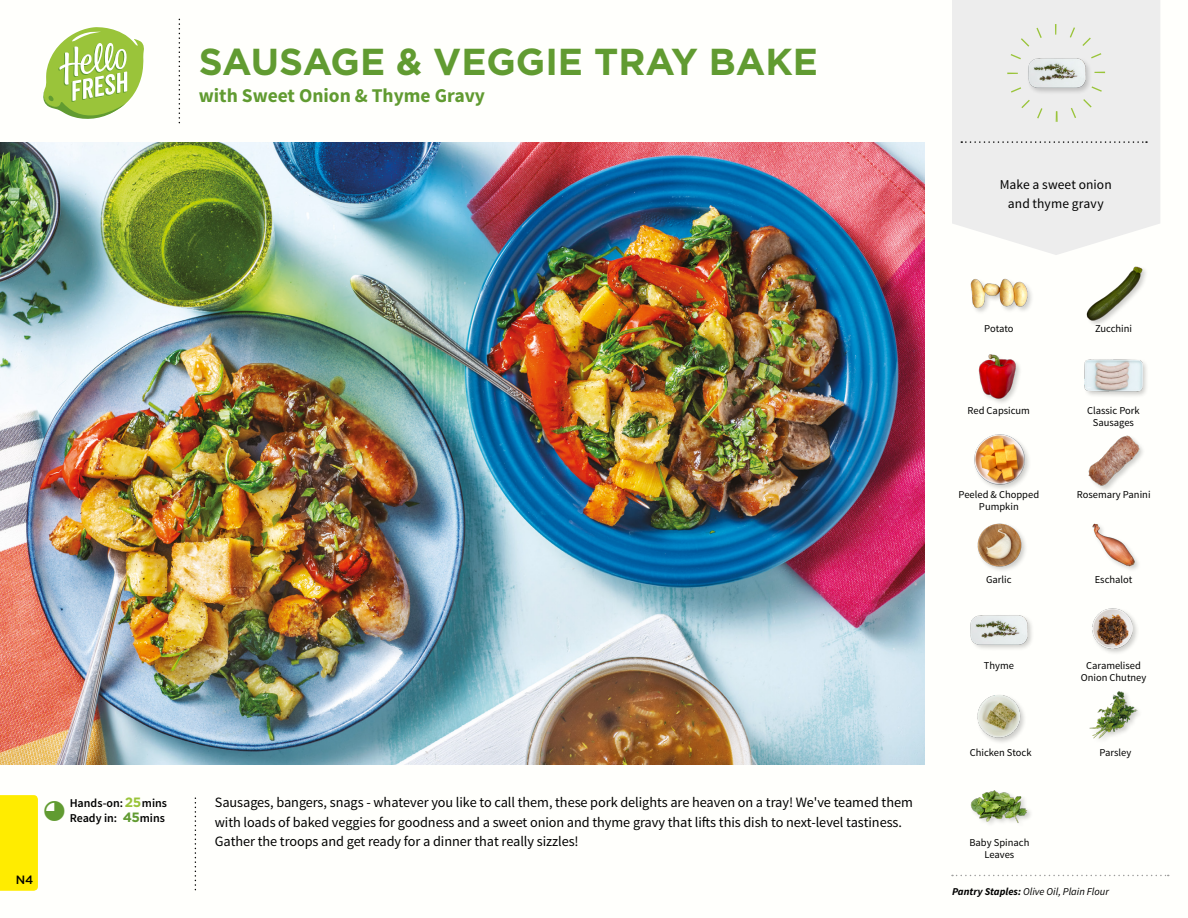
<style>
.page{position:relative;width:1188px;height:918px;background:#fff}
.page>*{position:absolute;margin:0;border:0;box-sizing:border-box;transform-origin:0 0}
.t1{font:700 37.5px "Gotham";color:#619b31}
.t2{font:700 19.5px "Source Sans Pro";color:#619b31}
.t3{font:14.25px/19.5px "Source Sans Pro";letter-spacing:-.005em;color:#000}
.t4{font:13.5px/18.9px "Source Sans Pro";letter-spacing:.01em;color:#000;text-align:center}
.t5{font:600 12px/15px "Source Sans Pro";color:#000}
.t6{font:500 12px "Gotham";color:#000}
.t7{font:10.5px/12px "Source Sans Pro";color:#000;text-align:center}
.t8{font:italic 10.5px "Source Sans Pro";color:#000}
.s1{font-family:"Gotham";font-weight:700;font-size:13.5px;color:#9ac43a}
.s2{font-family:"Gotham";font-weight:700;font-size:13.5px;color:#619b31}
.s3{font-weight:700}
</style>
<div class="page">
<svg style="left:43px;top:27px;width:101px;height:92px"></svg>
<div style="left:0;top:795px;width:38px;height:96px;background:#ffec00"></div>
<img style="left:0;top:142px;width:925px;height:623px">
<div style="left:1088px;top:435px;width:58px;height:58px;background:#000;opacity:.2"></div>
<img style="left:1089px;top:435px;width:50px;height:51px">
<div style="left:1084px;top:358px;width:65px;height:41px;background:#000;opacity:.2"></div>
<img style="left:1085px;top:358px;width:57px;height:41px">
<div style="left:973px;top:433px;width:58px;height:58px;background:#000;opacity:.2"></div>
<img style="left:975px;top:435px;width:49px;height:49px">
<img style="left:1092px;top:523px;width:47px;height:47px">
<img style="left:977px;top:523px;width:49px;height:48px">
<div style="left:1090px;top:607px;width:50px;height:49px;background:#000;opacity:.2"></div>
<img style="left:1092px;top:608px;width:41px;height:41px">
<img style="left:1089px;top:691px;width:50px;height:49px">
<img style="left:978px;top:354px;width:42px;height:49px">
<div style="left:969px;top:614px;width:66px;height:37px;background:#000;opacity:.2"></div>
<img style="left:971px;top:614px;width:57px;height:37px">
<img style="left:977px;top:695px;width:48px;height:48px">
<div style="left:1086px;top:265px;width:63px;height:63px;background:#000;opacity:.2"></div>
<img style="left:1086px;top:265px;width:56px;height:56px">
<div style="left:970px;top:278px;width:64px;height:37px;background:#000;opacity:.2"></div>
<img style="left:970px;top:278px;width:58px;height:37px">
<svg style="left:952px;top:0;width:208px;height:255px;background:#eeeeed"></svg>
<svg style="left:961px;top:141px;width:186px;height:2px"></svg>
<div style="left:1007px;top:24px;width:98px;height:98px;border:11px dashed #9ac43a;border-radius:50%"></div>
<svg style="left:952px;top:875px;width:217px;height:1px"></svg>
<div style="left:970px;top:789px;width:64px;height:40px;background:#000;opacity:.2"></div>
<img style="left:971px;top:789px;width:57px;height:40px">
<div style="left:1027px;top:57px;width:65px;height:38px;background:#000;opacity:.2"></div>
<img style="left:1028px;top:45px;width:58px;height:57px">
<h1 class="t1" style="left:199px;top:37px;width:621px">SAUSAGE &amp; VEGGIE TRAY BAKE</h1>
<h2 class="t2" style="left:199px;top:83px;width:288px">with Sweet Onion &amp; Thyme Gravy</h2>
<p class="t4" style="left:1000px;top:175px;width:114px">Make a sweet onion and thyme gravy</p>
<p class="t6" style="left:16px;top:872px;width:19px">N4</p>
<p class="t5" style="left:70px;top:796px;width:99px">Hands-on:<span class="s1">25</span>mins<br>Ready in: <span class="s2">45</span>mins</p>
<p class="t3" style="left:215px;top:793px;width:700px">Sausages, bangers, snags - whatever you like to call them, these pork delights are heaven on a tray! We've teamed them with loads of baked veggies for goodness and a sweet onion and thyme gravy that lifts this dish to next-level tastiness.<br>Gather the troops and get ready for a dinner that really sizzles!</p>
<p class="t7" style="left:984px;top:322px;width:31px">Potato</p>
<p class="t7" style="left:968px;top:405px;width:64px">Red Capsicum</p>
<p class="t7" style="left:1095px;top:322px;width:39px">Zucchini</p>
<p class="t7" style="left:1087px;top:405px;width:54px">Classic Pork<br>Sausages</p>
<p class="t7" style="left:959px;top:489px;width:82px">Peeled &amp; Chopped</p>
<p class="t7" style="left:1077px;top:489px;width:75px">Rosemary Panini</p>
<p class="t7" style="left:979px;top:501px;width:41px">Pumpkin</p>
<p class="t7" style="left:986px;top:574px;width:27px">Garlic</p>
<p class="t7" style="left:1095px;top:574px;width:39px">Eschalot</p>
<p class="t7" style="left:984px;top:660px;width:32px">Thyme</p>
<p class="t7" style="left:1081px;top:660px;width:67px">Caramelised<br>Onion Chutney</p>
<p class="t7" style="left:970px;top:746px;width:63px">Chicken Stock</p>
<p class="t7" style="left:1100px;top:746px;width:33px">Parsley</p>
<p class="t7" style="left:969px;top:837px;width:61px">Baby Spinach<br>Leaves</p>
<p class="t8" style="left:952px;top:885px;width:159px"><span class="s3">Pantry Staples:</span> Olive Oil, Plain Flour</p>
</div>
